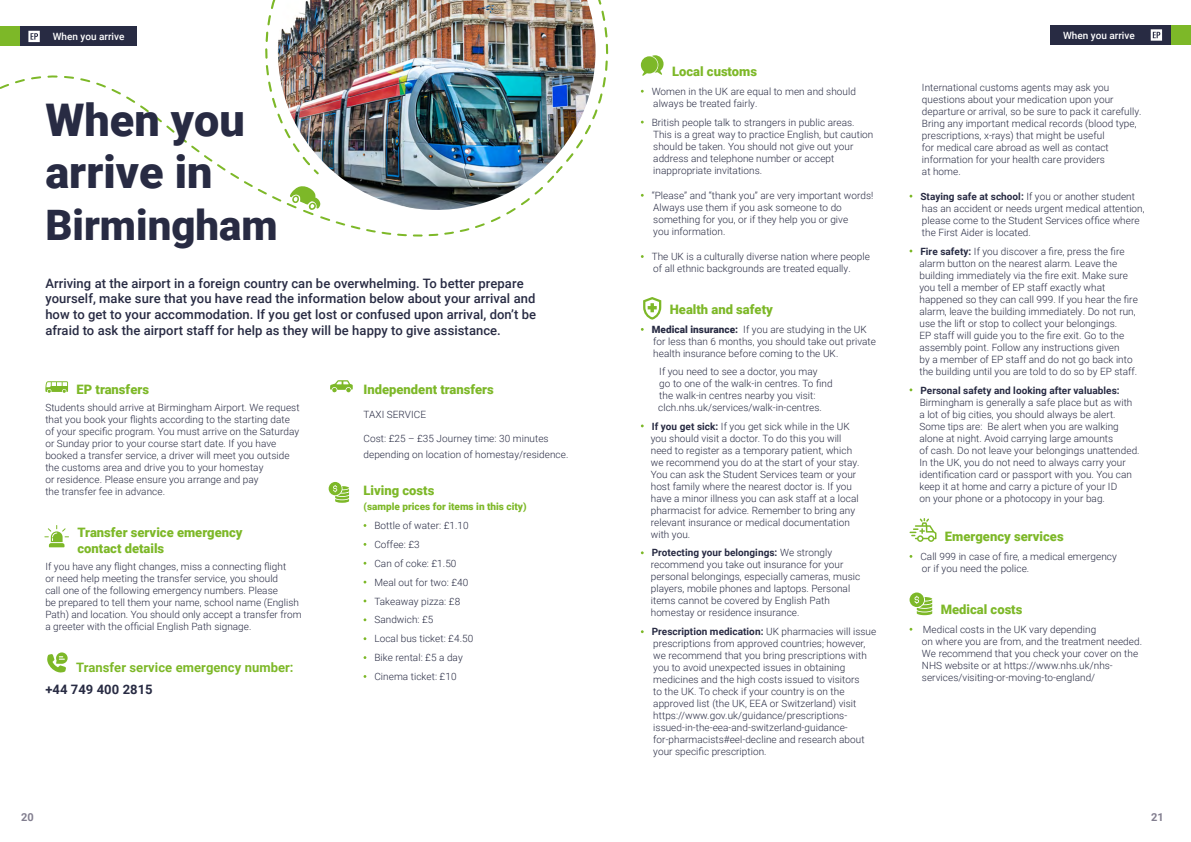
<style>
.page{position:relative;width:1191px;height:842px;background:#fff}
.page>*{position:absolute;margin:0;border:0;box-sizing:border-box;transform-origin:0 0}
.t1{font:900 45px/52px "Roboto";color:#282b43}
.t2{font:900 42px "Roboto";color:#282b43}
.t3{font:500 13px/15.6px "Roboto";letter-spacing:.005em;color:#282b43}
.t4{font:900 13px/15.6px "Roboto";color:#7db828}
.t5{font:700 13px "Roboto";letter-spacing:.005em;color:#7db828}
.t6{font:700 13px "Roboto";letter-spacing:.005em;color:#282b43}
.t7{font:700 11px "Roboto";color:#827e8f}
.t8{font:300 10px/12px "Roboto";letter-spacing:.005em;color:#282b43}
.t9{font:700 10px "Roboto";letter-spacing:.005em;color:#282b43}
.t10{font:900 10px "Roboto";color:#7db828}
.t11{font:500 10px "Roboto";color:#fff}
.s1{font-weight:900}
.s2{font-weight:700}
</style>
<div class="page">
<div style="left:1050px;top:25px;width:121px;height:20px;background:#282b43"></div>
<div style="left:1171px;top:25px;width:20px;height:20px;background:#7db828"></div>
<svg style="left:1150px;top:29px;width:12px;height:12px"></svg>
<div style="left:19px;top:27px;width:118px;height:19px;background:#282b43"></div>
<div style="left:0;top:27px;width:19px;height:19px;background:#7db828"></div>
<svg style="left:28px;top:31px;width:12px;height:11px"></svg>
<svg style="left:595px;top:0;width:14px;height:117px"></svg>
<svg style="left:330px;top:380px;width:23px;height:13px"></svg>
<svg style="left:47px;top:652px;width:21px;height:21px"></svg>
<svg style="left:329px;top:482px;width:20px;height:21px"></svg>
<img style="left:320px;top:0;width:275px;height:169px">
<svg style="left:44px;top:525px;width:25px;height:22px"></svg>
<svg style="left:45px;top:381px;width:23px;height:12px"></svg>
<img style="left:0;top:59px;width:561px;height:178px">
<img style="left:177px;top:0;width:143px;height:218px">
<svg style="left:643px;top:297px;width:18px;height:23px"></svg>
<svg style="left:641px;top:55px;width:22px;height:21px"></svg>
<svg style="left:909px;top:592px;width:23px;height:23px"></svg>
<svg style="left:909px;top:518px;width:27px;height:24px"></svg>
<p class="t11" style="left:53px;top:29px;width:73px">When you arrive</p>
<h1 class="t1" style="left:45px;top:93px;width:201px">When you arrive in</h1>
<h2 class="t2" style="left:45px;top:196px;width:234px">Birmingham</h2>
<p class="t3" style="left:45px;top:275px;width:492px">Arriving at the airport in a foreign country can be overwhelming. To better prepare yourself, make sure that you have read the information below about your arrival and how to get to your accommodation. If you get lost or confused upon arrival, don’t be afraid to ask the airport staff for help as they will be happy to give assistance.</p>
<h3 class="t4" style="left:77px;top:381px;width:74px">EP transfers</h3>
<p class="t8" style="left:45px;top:401px;width:256px">Students should arrive at Birmingham Airport. We request that you book your flights according to the starting date of your specific program. You must arrive on the Saturday or Sunday prior to your course start date. If you have booked a transfer service, a driver will meet you outside the customs area and drive you to your homestay<br>or residence. Please ensure you arrange and pay<br>the transfer fee in advance.</p>
<h3 class="t4" style="left:77px;top:524px;width:167px">Transfer service emergency contact details</h3>
<p class="t8" style="left:45px;top:560px;width:258px">If you have any flight changes, miss a connecting flight<br>or need help meeting the transfer service, you should<br>call one of the following emergency numbers. Please<br>be prepared to tell them your name, school name (English Path) and location. You should only accept a transfer from a greeter with the official English Path signage.</p>
<h3 class="t5" style="left:76px;top:659px;width:219px">Transfer service emergency number:</h3>
<h3 class="t6" style="left:45px;top:680px;width:109px">+44 749 400 2815</h3>
<h3 class="t4" style="left:363px;top:381px;width:132px">Independent transfers</h3>
<p class="t8" style="left:363px;top:408px;width:64px">TAXI SERVICE</p>
<p class="t8" style="left:363px;top:430px;width:206px;line-height:15.6px">Cost: £25 – £35 Journey time: 30 minutes depending on location of homestay/residence.</p>
<h3 class="t4" style="left:363px;top:482px;width:72px">Living costs</h3>
<p class="t10" style="left:363px;top:500px;width:165px">(sample prices for items in this city)</p>
<p class="t8" style="left:374px;top:516px;width:100px;line-height:18.9px">Bottle of water: £1.10<br>Coffee: £3<br>Can of coke: £1.50<br>Meal out for two: £40<br>Takeaway pizza: £8<br>Sandwich: £5<br>Local bus ticket: £4.50<br>Bike rental: £5 a day<br>Cinema ticket: £10</p>
<h3 class="t4" style="left:672px;top:63px;width:86px">Local customs</h3>
<p class="t8" style="left:651px;top:85px;width:206px">Women in the UK are equal to men and should always be treated fairly.</p>
<p class="t8" style="left:651px;top:116px;width:223px">British people talk to strangers in public areas.<br>This is a great way to practice English, but caution should be taken. You should not give out your address and telephone number or accept inappropriate invitations.</p>
<p class="t8" style="left:651px;top:189px;width:223px">“Please” and “thank you” are very important words!<br>Always use them if you ask someone to do something for you, or if they help you or give<br>you information.</p>
<p class="t8" style="left:651px;top:250px;width:220px">The UK is a culturally diverse nation where people of all ethnic backgrounds are treated equally.</p>
<h3 class="t4" style="left:670px;top:301px;width:105px">Health and safety</h3>
<p class="t8" style="left:651px;top:323px;width:226px"><span class="s1">Medical insurance:</span> If you are studying in the UK for less than 6 months, you should take out private health insurance before coming to the UK.</p>
<p class="t8" style="left:658px;top:365px;width:176px">If you need to see a doctor, you may<br>go to one of the walk-in centres. To find the walk-in centres nearby you visit: clch.nhs.uk/services/walk-in-centres.</p>
<p class="t8" style="left:651px;top:420px;width:210px"><span class="s2">If you get sick:</span> If you get sick while in the UK you should visit a doctor. To do this you will need to register as a temporary patient, which we recommend you do at the start of your stay.<br>You can ask the Student Services team or your host family where the nearest doctor is. If you have a minor illness you can ask staff at a local pharmacist for advice. Remember to bring any relevant insurance or medical documentation with you.</p>
<p class="t8" style="left:651px;top:546px;width:211px"><span class="s2">Protecting your belongings:</span> We strongly recommend you take out insurance for your personal belongings, especially cameras, music players, mobile phones and laptops. Personal items cannot be covered by English Path homestay or residence insurance.</p>
<p class="t8" style="left:651px;top:625px;width:226px"><span class="s2">Prescription medication:</span> UK pharmacies will issue prescriptions from approved countries; however, we recommend that you bring prescriptions with you to avoid unexpected issues in obtaining medicines and the high costs issued to visitors<br>to the UK. To check if your country is on the approved list (the UK, EEA or Switzerland) visit https://www.gov.uk/guidance/prescriptions&shy;issued-in-the-eea-and-switzerland-guidance&shy;for-pharmacists#eel-decline and research about your specific prescription.</p>
<p class="t11" style="left:1063px;top:28px;width:73px">When you arrive</p>
<p class="t8" style="left:922px;top:81px;width:221px">International customs agents may ask you questions about your medication upon your departure or arrival, so be sure to pack it carefully.<br>Bring any important medical records (blood type, prescriptions, x-rays) that might be useful<br>for medical care abroad as well as contact information for your health care providers<br>at home.</p>
<p class="t8" style="left:920px;top:190px;width:226px"><span class="s2">Staying safe at school:</span> If you or another student has an accident or needs urgent medical attention, please come to the Student Services office where the First Aider is located.</p>
<p class="t8" style="left:919px;top:245px;width:220px"><span class="s2">Fire safety:</span> If you discover a fire, press the fire alarm button on the nearest alarm. Leave the building immediately via the fire exit. Make sure you tell a member of EP staff exactly what happened so they can call 999. If you hear the fire alarm, leave the building immediately. Do not run, use the lift or stop to collect your belongings.<br>EP staff will guide you to the fire exit. Go to the assembly point. Follow any instructions given<br>by a member of EP staff and do not go back into the building until you are told to do so by EP staff.</p>
<p class="t9" style="left:920px;top:383px;width:201px">Personal safety and looking after valuables:</p>
<p class="t8" style="left:919px;top:396px;width:222px">Birmingham is generally a safe place but as with a lot of big cities, you should always be alert.<br>Some tips are: Be alert when you are walking alone at night. Avoid carrying large amounts<br>of cash. Do not leave your belongings unattended.<br>In the UK, you do not need to always carry your identification card or passport with you. You can keep it at home and carry a picture of your ID<br>on your phone or a photocopy in your bag.</p>
<h3 class="t4" style="left:945px;top:528px;width:120px">Emergency services</h3>
<p class="t8" style="left:920px;top:550px;width:198px">Call 999 in case of fire, a medical emergency or if you need the police.</p>
<h3 class="t4" style="left:940px;top:601px;width:83px">Medical costs</h3>
<p class="t8" style="left:922px;top:623px;width:222px">Medical costs in the UK vary depending<br>on where you are from, and the treatment needed.<br>We recommend that you check your cover on the NHS website or at https://www.nhs.uk/nhs&shy;services/visiting-or-moving-to-england/</p>
<p class="t7" style="left:21px;top:810px;width:14px">20</p>
<p class="t7" style="left:1151px;top:810px;width:14px">21</p>
</div>
